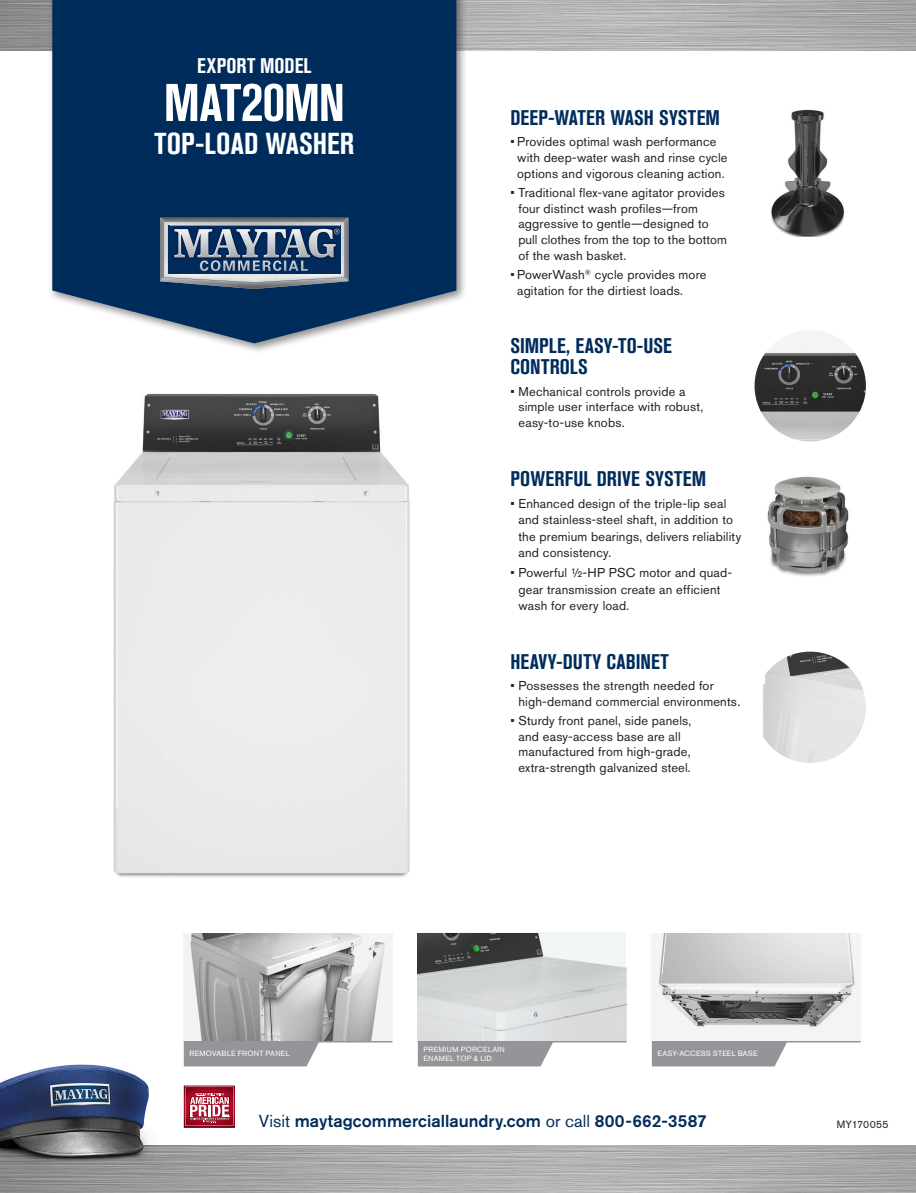
<style>
.page{position:relative;width:916px;height:1193px;background:#fff}
.page>*{position:absolute;margin:0;border:0;box-sizing:border-box;transform-origin:0 0}
.t1{font:700 condensed 52.5px "Akzidenz Grotesk BE";color:#fff}
.t2{font:700 condensed 30px "Akzidenz Grotesk BE";letter-spacing:.005em;color:#fff}
.t3{font:700 condensed 21px/21px "Akzidenz Grotesk BE";letter-spacing:.01em;color:#002c5b}
.t4{font:700 condensed 21px "Akzidenz Grotesk BE";letter-spacing:.01em;color:#fff}
.t5{font:500 17.25px "Akzidenz Grotesk BE";color:#002c5b}
.t6{font:12.75px/15.8px "Akzidenz Grotesk BE";letter-spacing:.015em;color:#231f20}
.t7{font:10.5px "Akzidenz Grotesk BE";letter-spacing:.02em;color:#231f20}
.t8{font:7.5px/8.2px "Akzidenz Grotesk BE";letter-spacing:.03em;color:#fff}
.s1{font-size:55.5px}
.s2{font-weight:400}
</style>
<div class="page">
<img style="left:113px;top:393px;width:297px;height:485px">
<div style="left:48px;top:0;width:419px;height:354px;background:#231f20;opacity:.5"></div>
<svg style="left:52px;top:0;width:404px;height:343px;background:#143c67"></svg>
<img style="left:184px;top:1085px;width:51px;height:42px">
<svg style="left:185px;top:1086px;width:48px;height:39px;background:#b85263"></svg>
<img style="left:0;top:1144px;width:160px;height:27px">
<img style="left:0;top:1064px;width:151px;height:93px">
<svg style="left:160px;top:218px;width:188px;height:71px;background:#62768e"></svg>
<div style="left:184px;top:1042px;width:135px;height:24px;background:#939598"></div>
<div style="left:418px;top:1042px;width:135px;height:24px;background:#939598"></div>
<div style="left:652px;top:1042px;width:135px;height:24px;background:#939598"></div>
<img style="left:184px;top:933px;width:208px;height:107px">
<hr style="left:184px;top:1040px;width:208px;height:2px;background:#939598">
<svg style="left:417px;top:932px;width:209px;height:108px;background:#bdc0c1"></svg>
<hr style="left:418px;top:1040px;width:208px;height:2px;background:#939598">
<img style="left:652px;top:933px;width:208px;height:107px">
<hr style="left:652px;top:1040px;width:208px;height:2px;background:#939598">
<img style="left:763px;top:651px;width:103px;height:111px">
<img style="left:767px;top:476px;width:82px;height:100px">
<img style="left:754px;top:330px;width:112px;height:111px;border-radius:56px">
<img style="left:770px;top:109px;width:75px;height:128px">
<h3 class="t4" style="left:197px;top:54px;width:116px">EXPORT MODEL</h3>
<h1 class="t1" style="left:164px;top:73px;width:183px">MAT<span class="s1">20</span>MN</h1>
<h2 class="t2" style="left:154px;top:126px;width:201px">TOP-LOAD WASHER</h2>
<h3 class="t3" style="left:510px;top:107px;width:211px">DEEP-WATER WASH SYSTEM</h3>
<p class="t6" style="left:517px;top:134px;width:212px;text-indent:-7px">• Provides optimal wash performance with deep-water wash and rinse cycle options and vigorous cleaning action.</p>
<p class="t6" style="left:518px;top:184px;width:210px;text-indent:-8px">• Traditional flex-vane agitator provides four distinct wash profiles—from aggressive to gentle—designed to pull clothes from the top to the bottom of the wash basket.</p>
<p class="t6" style="left:517px;top:266px;width:191px;text-indent:-7px">• PowerWash<sup>®</sup> cycle provides more agitation for the dirtiest loads.</p>
<h3 class="t3" style="left:510px;top:335px;width:163px">SIMPLE, EASY-TO-USE<br>CONTROLS</h3>
<p class="t6" style="left:518px;top:383px;width:186px;text-indent:-8px">• Mechanical controls provide a simple user interface with robust, easy-to-use knobs.</p>
<h3 class="t3" style="left:510px;top:468px;width:197px">POWERFUL DRIVE SYSTEM</h3>
<p class="t6" style="left:518px;top:495px;width:224px;line-height:16.5px;text-indent:-8px">• Enhanced design of the triple-lip seal and stainless-steel shaft, in addition to the premium bearings, delivers reliability and consistency.</p>
<p class="t6" style="left:518px;top:564px;width:215px;line-height:16.5px;text-indent:-8px">• Powerful ½-HP PSC motor and quad&shy;gear transmission create an efficient wash for every load.</p>
<h3 class="t3" style="left:510px;top:651px;width:160px">HEAVY-DUTY CABINET</h3>
<p class="t6" style="left:518px;top:677px;width:223px;text-indent:-8px">• Possesses the strength needed for high-demand commercial environments.</p>
<p class="t6" style="left:510px;top:712px;width:183px;text-align:center">• Sturdy front panel, side panels, and easy-access base are all manufactured from high-grade, extra-strength galvanized steel.</p>
<p class="t8" style="left:189px;top:1049px;width:102px">REMOVABLE FRONT PANEL</p>
<p class="t8" style="left:423px;top:1045px;width:83px">PREMIUM PORCELAIN<br>ENAMEL TOP &amp; LID</p>
<p class="t8" style="left:657px;top:1049px;width:101px">EASY-ACCESS STEEL BASE</p>
<h3 class="t5" style="left:259px;top:1110px;width:449px"><span class="s2">Visit</span> maytagcommerciallaundry.com <span class="s2">or call</span> 800-662-3587</h3>
<p class="t7" style="left:836px;top:1117px;width:53px">MY170055</p>
</div>
